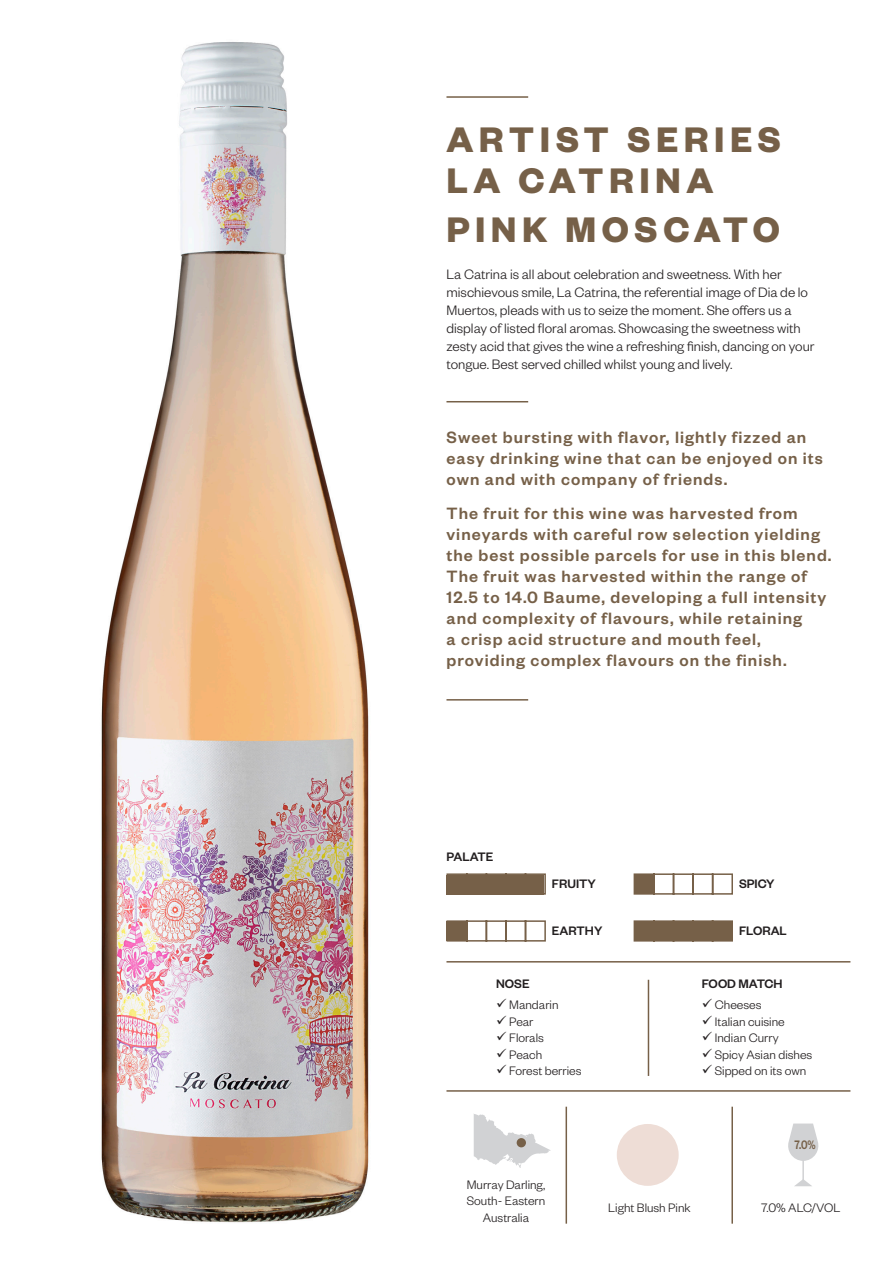
<style>
.page{position:relative;width:893px;height:1263px;background:#fff}
.page>*{position:absolute;margin:0;border:0;box-sizing:border-box;transform-origin:0 0}
.t1{font:700 39px/40.5px "Founders Grotesk";letter-spacing:.14em;color:#766048}
.t2{font:500 18px/21px "Founders Grotesk";letter-spacing:.06em;color:#766048}
.t3{font:300 15px/18px "Founders Grotesk";color:#231f20}
.t4{font:300 13.5px/16.5px "Founders Grotesk";color:#231f20;text-align:center}
.t5{font:500 13.5px "Founders Grotesk";color:#231f20}
.t6{font:500 13.5px "Founders Grotesk";color:#766048;scale:.8 1}
</style>
<div class="page">
<img style="left:101px;top:42px;width:356px;height:1181px">
<hr style="left:446px;top:1090px;width:404px;height:2px;background:#766048">
<hr style="left:566px;top:1107px;width:1px;height:117px;background:#766048">
<hr style="left:731px;top:1107px;width:2px;height:117px;background:#766048">
<hr style="left:446px;top:401px;width:82px;height:1px;background:#766048">
<hr style="left:446px;top:96px;width:82px;height:2px;background:#766048">
<div style="left:617px;top:1124px;width:62px;height:62px;background:#eeddd6;border-radius:50%"></div>
<svg style="left:795px;top:1180px;width:17px;height:6px"></svg>
<hr style="left:802px;top:1156px;width:2px;height:26px;background:#d1d2d4">
<svg style="left:788px;top:1123px;width:31px;height:38px"></svg>
<svg style="left:474px;top:1114px;width:77px;height:54px"></svg>
<div style="left:517px;top:1138px;width:9px;height:9px;background:#766048;border-radius:50%"></div>
<hr style="left:446px;top:699px;width:82px;height:2px;background:#766048">
<hr style="left:446px;top:961px;width:404px;height:1px;background:#766048">
<hr style="left:648px;top:980px;width:1px;height:96px;background:#766048">
<svg style="left:446px;top:873px;width:100px;height:22px"></svg>
<svg style="left:446px;top:920px;width:100px;height:22px"></svg>
<svg style="left:633px;top:873px;width:100px;height:22px"></svg>
<svg style="left:633px;top:920px;width:100px;height:22px"></svg>
<div style="left:446px;top:875px;width:98px;height:19px;background:#766048"></div>
<div style="left:446px;top:921px;width:21px;height:20px;background:#766048"></div>
<div style="left:635px;top:921px;width:97px;height:20px;background:#766048"></div>
<div style="left:634px;top:874px;width:21px;height:20px;background:#766048"></div>
<h1 class="t1" style="left:446px;top:119px;width:336px">ARTIST SERIES<br>LA CATRINA</h1>
<h1 class="t1" style="left:446px;top:208px;width:335px">PINK MOSCATO</h1>
<p class="t3" style="left:446px;top:267px;width:370px">La Catrina is all about celebration and sweetness. With her mischievous smile, La Catrina, the referential image of Dia de lo Muertos, pleads with us to seize the moment. She offers us a display of listed floral aromas. Showcasing the sweetness with zesty acid that gives the wine a refreshing finish, dancing on your tongue. Best served chilled whilst young and lively.</p>
<p class="t2" style="left:446px;top:429px;width:378px">Sweet bursting with flavor, lightly fizzed an easy drinking wine that can be enjoyed on its own and with company of friends.</p>
<p class="t2" style="left:446px;top:504px;width:387px">The fruit for this wine was harvested from vineyards with careful row selection yielding the best possible parcels for use in this blend.<br>The fruit was harvested within the range of 12.5 to 14.0 Baume, developing a full intensity and complexity of flavours, while retaining<br>a crisp acid structure and mouth feel, providing complex flavours on the finish.</p>
<p class="t5" style="left:446px;top:852px;width:48px">PALATE</p>
<p class="t5" style="left:552px;top:880px;width:46px">FRUITY</p>
<p class="t5" style="left:552px;top:926px;width:52px">EARTHY</p>
<p class="t5" style="left:496px;top:979px;width:35px">NOSE</p>
<p class="t4" style="left:496px;top:998px;width:64px">✓ Mandarin</p>
<p class="t4" style="left:496px;top:1014px;width:39px">✓ Pear</p>
<p class="t4" style="left:496px;top:1031px;width:49px">✓ Florals</p>
<p class="t4" style="left:496px;top:1047px;width:48px">✓ Peach</p>
<p class="t4" style="left:496px;top:1064px;width:87px">✓ Forest berries</p>
<p class="t5" style="left:739px;top:880px;width:37px">SPICY</p>
<p class="t5" style="left:739px;top:926px;width:49px">FLORAL</p>
<p class="t5" style="left:702px;top:979px;width:82px">FOOD MATCH</p>
<p class="t4" style="left:702px;top:998px;width:61px">✓ Cheeses</p>
<p class="t4" style="left:702px;top:1014px;width:84px">✓ Italian cuisine</p>
<p class="t4" style="left:702px;top:1031px;width:78px">✓ Indian Curry</p>
<p class="t4" style="left:702px;top:1047px;width:112px">✓ Spicy Asian dishes</p>
<p class="t4" style="left:702px;top:1064px;width:106px">✓ Sipped on its own</p>
<p class="t6" style="left:795px;top:1141px;width:28px">7.0%</p>
<p class="t4" style="left:467px;top:1177px;width:80px">Murray Darling,<br>South- Eastern<br>Australia</p>
<p class="t4" style="left:608px;top:1201px;width:84px">Light Blush Pink</p>
<p class="t4" style="left:761px;top:1201px;width:81px">7.0% ALC/VOL</p>
</div>
